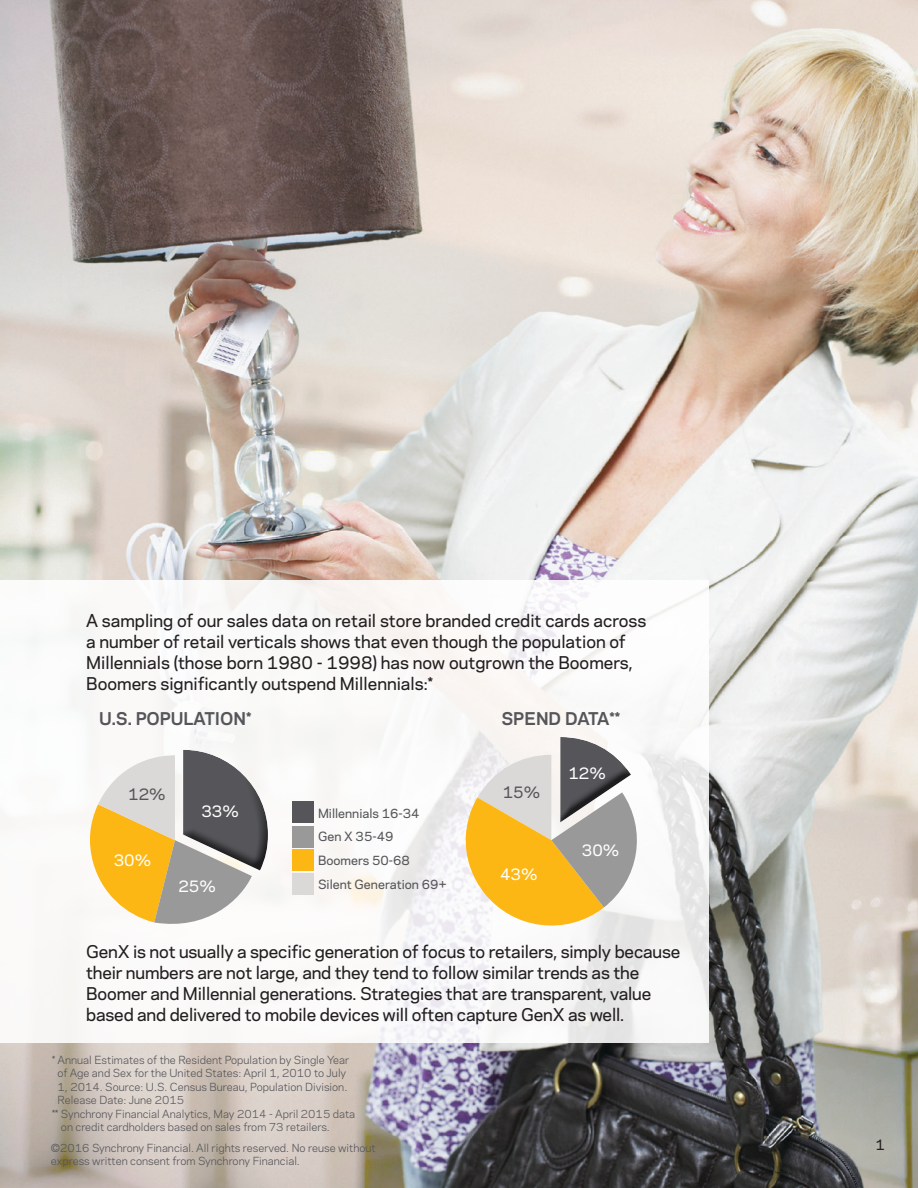
<style>
.page{position:relative;width:918px;height:1188px;background:#fff}
.page>*{position:absolute;margin:0;border:0;box-sizing:border-box;transform-origin:0 0}
.t1{font:500 16.5px/21px "Polaris";letter-spacing:-.01em;color:#231f20}
.t2{font:700 16.5px "Polaris";color:#56565a}
.t3{font:500 15px "Polaris";color:#fff}
.t4{font:500 15px "Polaris";color:#56565a}
.t5{font:500 13.5px "Polaris";color:#231f20}
.t6{font:500 12px "Polaris";color:#56565a}
.t7{font:10.5px/13.5px "Polaris";color:#56565a}
</style>
<div class="page">
<img style="left:0;top:0;width:918px;height:1188px">
<svg style="left:0;top:580px;width:708px;height:463px"></svg>
<div style="left:292px;top:801px;width:22px;height:22px;background:#56565a"></div>
<div style="left:292px;top:826px;width:22px;height:21px;background:#9a999a"></div>
<div style="left:292px;top:850px;width:22px;height:21px;background:#fdb714"></div>
<div style="left:292px;top:873px;width:22px;height:22px;background:#dbd9d7"></div>
<svg style="left:460px;top:737px;width:187px;height:199px"></svg>
<div style="left:558px;top:763px;width:74px;height:61px;background:#231f20;opacity:.75"></div>
<svg style="left:88px;top:750px;width:180px;height:181px"></svg>
<div style="left:181px;top:776px;width:88px;height:96px;background:#231f20;opacity:.75"></div>
<p class="t1" style="left:86px;top:609px;width:562px">A sampling of our sales data on retail store branded credit cards across a number of retail verticals shows that even though the population of Millennials (those born 1980 - 1998) has now outgrown the Boomers, Boomers significantly outspend Millennials:*</p>
<p class="t2" style="left:99px;top:706px;width:154px">U.S. POPULATION*</p>
<p class="t4" style="left:128px;top:783px;width:39px">12%</p>
<p class="t3" style="left:201px;top:800px;width:39px">33%</p>
<p class="t3" style="left:114px;top:849px;width:39px">30%</p>
<p class="t3" style="left:178px;top:875px;width:39px">25%</p>
<p class="t6" style="left:318px;top:804px;width:103px">Millennials 16-34</p>
<p class="t6" style="left:318px;top:827px;width:77px">Gen X 35-49</p>
<p class="t6" style="left:318px;top:851px;width:93px">Boomers 50-68</p>
<p class="t6" style="left:318px;top:875px;width:130px">Silent Generation 69+</p>
<p class="t2" style="left:501px;top:706px;width:120px">SPEND DATA**</p>
<p class="t4" style="left:503px;top:781px;width:39px">15%</p>
<p class="t3" style="left:500px;top:863px;width:39px">43%</p>
<p class="t3" style="left:568px;top:762px;width:39px">12%</p>
<p class="t3" style="left:582px;top:839px;width:39px">30%</p>
<p class="t1" style="left:86px;top:940px;width:596px">GenX is not usually a specific generation of focus to retailers, simply because their numbers are not large, and they tend to follow similar trends as the Boomer and Millennial generations. Strategies that are transparent, value based and delivered to mobile devices will often capture GenX as well.</p>
<p class="t7" style="left:58px;top:1052px;width:293px;text-indent:-5px">* Annual Estimates of the Resident Population by Single Year of Age and Sex for the United States: April 1, 2010 to July 1, 2014. Source: U.S. Census Bureau, Population Division.<br>Release Date: June 2015</p>
<p class="t7" style="left:61px;top:1106px;width:296px;text-indent:-9px">** Synchrony Financial Analytics, May 2014 - April 2015 data on credit cardholders based on sales from 73 retailers.</p>
<p class="t7" style="left:51px;top:1141px;width:326px;line-height:12.6px">©2016 Synchrony Financial. All rights reserved. No reuse without express written consent from Synchrony Financial.</p>
<p class="t5" style="left:876px;top:1135px;width:11px">1</p>
</div>
